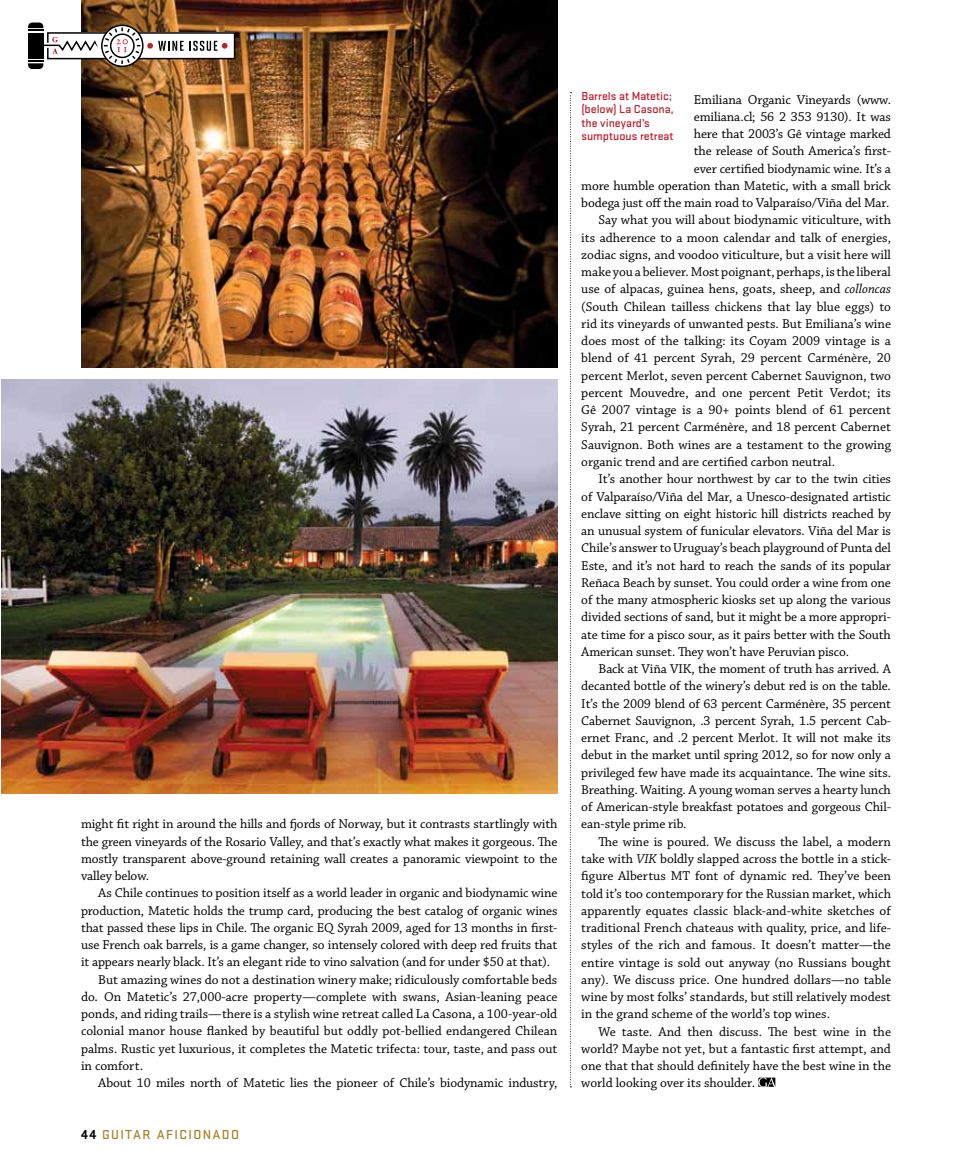
<style>
.page{position:relative;width:972px;height:1175px;background:#fff}
.page>*{position:absolute;margin:0;border:0;box-sizing:border-box;transform-origin:0 0}
.t1{font:13.5px/17.2px "Chaparral Pro";letter-spacing:-.005em;color:#000;text-align:justify}
.t2{font:500 13.5px "Stratum 1";letter-spacing:.1em;color:#a78129}
.t3{font:500 12px/13.5px "Stratum 1";color:#be1e2d}
.s1{font-style:italic;font-size:15px}
.s2{font-weight:700;color:#000}
.s3{font-style:italic}
</style>
<div class="page">
<img style="left:81px;top:0;width:476px;height:367px">
<svg style="left:758px;top:1077px;width:18px;height:10px"></svg>
<svg style="left:570px;top:92px;width:1px;height:995px"></svg>
<img style="left:2px;top:380px;width:555px;height:414px">
<svg style="left:28px;top:23px;width:208px;height:46px"></svg>
<p class="t1" style="left:81px;top:816px;width:478px">might fit right in around the hills and fjords of Norway, but it contrasts startlingly with the green vineyards of the Rosario Valley, and that’s exactly what makes it gorgeous. The mostly transparent above-ground retaining wall creates a panoramic viewpoint to the valley below.</p>
<p class="t1" style="left:98px;top:885px;width:461px">As Chile continues to position itself as a world leader in organic and biodynamic wine</p>
<p class="t1" style="left:81px;top:902px;width:478px">production, Matetic holds the trump card, producing the best catalog of organic wines</p>
<p class="t1" style="left:81px;top:919px;width:478px">that passed these lips in Chile. The organic EQ Syrah 2009, aged for 13 months in first-</p>
<p class="t1" style="left:81px;top:936px;width:478px">use French oak barrels, is a game changer, so intensely colored with deep red fruits that</p>
<p class="t1" style="left:81px;top:954px;width:471px">it appears nearly black. It’s an elegant ride to vino salvation (and for under $50 at that).</p>
<p class="t1" style="left:98px;top:971px;width:461px">But amazing wines do not a destination winery make; ridiculously comfortable beds</p>
<p class="t1" style="left:81px;top:988px;width:478px">do<span class="s1">.</span> On Matetic’s 27,000-acre property—complete with swans, Asian-leaning peace</p>
<p class="t1" style="left:81px;top:1005px;width:478px">ponds, and riding trails—there is a stylish wine retreat called La Casona, a 100-year-old</p>
<p class="t1" style="left:81px;top:1023px;width:478px">colonial manor house flanked by beautiful but oddly pot-bellied endangered Chilean</p>
<p class="t1" style="left:81px;top:1040px;width:478px">palms. Rustic yet luxurious, it completes the Matetic trifecta: tour, taste, and pass out</p>
<p class="t1" style="left:81px;top:1057px;width:63px">in comfort.</p>
<p class="t1" style="left:98px;top:1074px;width:461px">About 10 miles north of Matetic lies the pioneer of Chile’s biodynamic industry,</p>
<p class="t2" style="left:81px;top:1125px;width:160px"><span class="s2">44</span> Guitar aficionado</p>
<p class="t3" style="left:581px;top:89px;width:94px">Barrels at Matetic; (below) La Casona, the vineyard’s sumptuous retreat</p>
<p class="t1" style="left:694px;top:91px;width:199px">Emiliana Organic Vineyards (www.</p>
<p class="t1" style="left:694px;top:108px;width:199px">emiliana.cl; 56 2 353 9130). It was</p>
<p class="t1" style="left:694px;top:126px;width:199px">here that 2003’s Gê vintage marked</p>
<p class="t1" style="left:694px;top:143px;width:199px">the release of South America’s first-</p>
<p class="t1" style="left:694px;top:160px;width:199px">ever certified biodynamic wine. It’s a</p>
<p class="t1" style="left:581px;top:177px;width:311px">more humble operation than Matetic, with a small brick</p>
<p class="t1" style="left:581px;top:195px;width:310px">bodega just off the main road to Valparaíso/Viña del Mar.</p>
<p class="t1" style="left:599px;top:212px;width:294px">Say what you will about biodynamic viticulture, with</p>
<p class="t1" style="left:581px;top:229px;width:311px">its adherence to a moon calendar and talk of energies,</p>
<p class="t1" style="left:581px;top:246px;width:311px">zodiac signs, and voodoo viticulture, but a visit here will</p>
<p class="t1" style="left:581px;top:264px;width:311px">make you a believer. Most poignant, perhaps, is the liberal</p>
<p class="t1" style="left:581px;top:281px;width:311px">use of alpacas, guinea hens, goats, sheep, and <span class="s3">colloncas</span></p>
<p class="t1" style="left:581px;top:298px;width:311px">(South Chilean tailless chickens that lay blue eggs) to</p>
<p class="t1" style="left:581px;top:315px;width:311px">rid its vineyards of unwanted pests. But Emiliana’s wine</p>
<p class="t1" style="left:581px;top:333px;width:311px">does most of the talking: its Coyam 2009 vintage is a</p>
<p class="t1" style="left:581px;top:350px;width:311px">blend of 41 percent Syrah, 29 percent Carménère, 20</p>
<p class="t1" style="left:581px;top:367px;width:311px">percent Merlot, seven percent Cabernet Sauvignon, two</p>
<p class="t1" style="left:581px;top:384px;width:311px">percent Mouvedre, and one percent Petit Verdot; its</p>
<p class="t1" style="left:581px;top:402px;width:311px">Gê 2007 vintage is a 90+ points blend of 61 percent</p>
<p class="t1" style="left:581px;top:419px;width:311px">Syrah, 21 percent Carménère, and 18 percent Cabernet</p>
<p class="t1" style="left:581px;top:436px;width:311px">Sauvignon. Both wines are a testament to the growing</p>
<p class="t1" style="left:581px;top:453px;width:255px">organic trend and are certified carbon neutral.</p>
<p class="t1" style="left:599px;top:471px;width:294px">It’s another hour northwest by car to the twin cities</p>
<p class="t1" style="left:581px;top:488px;width:311px">of Valparaíso/Viña del Mar, a Unesco-designated artistic</p>
<p class="t1" style="left:581px;top:505px;width:311px">enclave sitting on eight historic hill districts reached by</p>
<p class="t1" style="left:581px;top:522px;width:311px">an unusual system of funicular elevators. Viña del Mar is</p>
<p class="t1" style="left:581px;top:540px;width:311px">Chile’s answer to Uruguay’s beach playground of Punta del</p>
<p class="t1" style="left:581px;top:557px;width:311px">Este, and it’s not hard to reach the sands of its popular</p>
<p class="t1" style="left:581px;top:574px;width:311px">Reñaca Beach by sunset. You could order a wine from one</p>
<p class="t1" style="left:581px;top:591px;width:311px">of the many atmospheric kiosks set up along the various</p>
<p class="t1" style="left:581px;top:609px;width:311px">divided sections of sand, but it might be a more appropri-</p>
<p class="t1" style="left:581px;top:626px;width:311px">ate time for a pisco sour, as it pairs better with the South</p>
<p class="t1" style="left:581px;top:643px;width:269px">American sunset. They won’t have Peruvian pisco.</p>
<p class="t1" style="left:599px;top:660px;width:294px">Back at Viña VIK, the moment of truth has arrived. A</p>
<p class="t1" style="left:581px;top:678px;width:311px">decanted bottle of the winery’s debut red is on the table.</p>
<p class="t1" style="left:581px;top:695px;width:311px">It’s the 2009 blend of 63 percent Carménère, 35 percent</p>
<p class="t1" style="left:581px;top:712px;width:311px">Cabernet Sauvignon, .3 percent Syrah, 1.5 percent Cab-</p>
<p class="t1" style="left:581px;top:729px;width:311px">ernet Franc, and .2 percent Merlot. It will not make its</p>
<p class="t1" style="left:581px;top:747px;width:311px">debut in the market until spring 2012, so for now only a</p>
<p class="t1" style="left:581px;top:764px;width:311px">privileged few have made its acquaintance. The wine sits.</p>
<p class="t1" style="left:581px;top:781px;width:311px">Breathing. Waiting. A young woman serves a hearty lunch</p>
<p class="t1" style="left:581px;top:799px;width:311px">of American-style breakfast potatoes and gorgeous Chil-</p>
<p class="t1" style="left:581px;top:816px;width:107px">ean-style prime rib.</p>
<p class="t1" style="left:599px;top:833px;width:294px">The wine is poured. We discuss the label, a modern</p>
<p class="t1" style="left:581px;top:850px;width:311px">take with <span class="s3">VIK</span> boldly slapped across the bottle in a stick-</p>
<p class="t1" style="left:581px;top:868px;width:311px">figure Albertus MT font of dynamic red. They’ve been</p>
<p class="t1" style="left:581px;top:885px;width:311px">told it’s too contemporary for the Russian market, which</p>
<p class="t1" style="left:581px;top:902px;width:311px">apparently equates classic black-and-white sketches of</p>
<p class="t1" style="left:581px;top:919px;width:311px">traditional French chateaus with quality, price, and life-</p>
<p class="t1" style="left:581px;top:937px;width:311px">styles of the rich and famous. It doesn’t matter—the</p>
<p class="t1" style="left:581px;top:954px;width:311px">entire vintage is sold out anyway (no Russians bought</p>
<p class="t1" style="left:581px;top:971px;width:311px">any). We discuss price. One hundred dollars—no table</p>
<p class="t1" style="left:581px;top:988px;width:311px">wine by most folks’ standards, but still relatively modest</p>
<p class="t1" style="left:581px;top:1006px;width:250px">in the grand scheme of the world’s top wines.</p>
<p class="t1" style="left:599px;top:1023px;width:294px">We taste. And then discuss. The best wine in the</p>
<p class="t1" style="left:581px;top:1040px;width:311px">world? Maybe not yet, but a fantastic first attempt, and</p>
<p class="t1" style="left:581px;top:1057px;width:311px">one that that should definitely have the best wine in the</p>
<p class="t1" style="left:581px;top:1075px;width:175px">world looking over its shoulder.</p>
</div>
